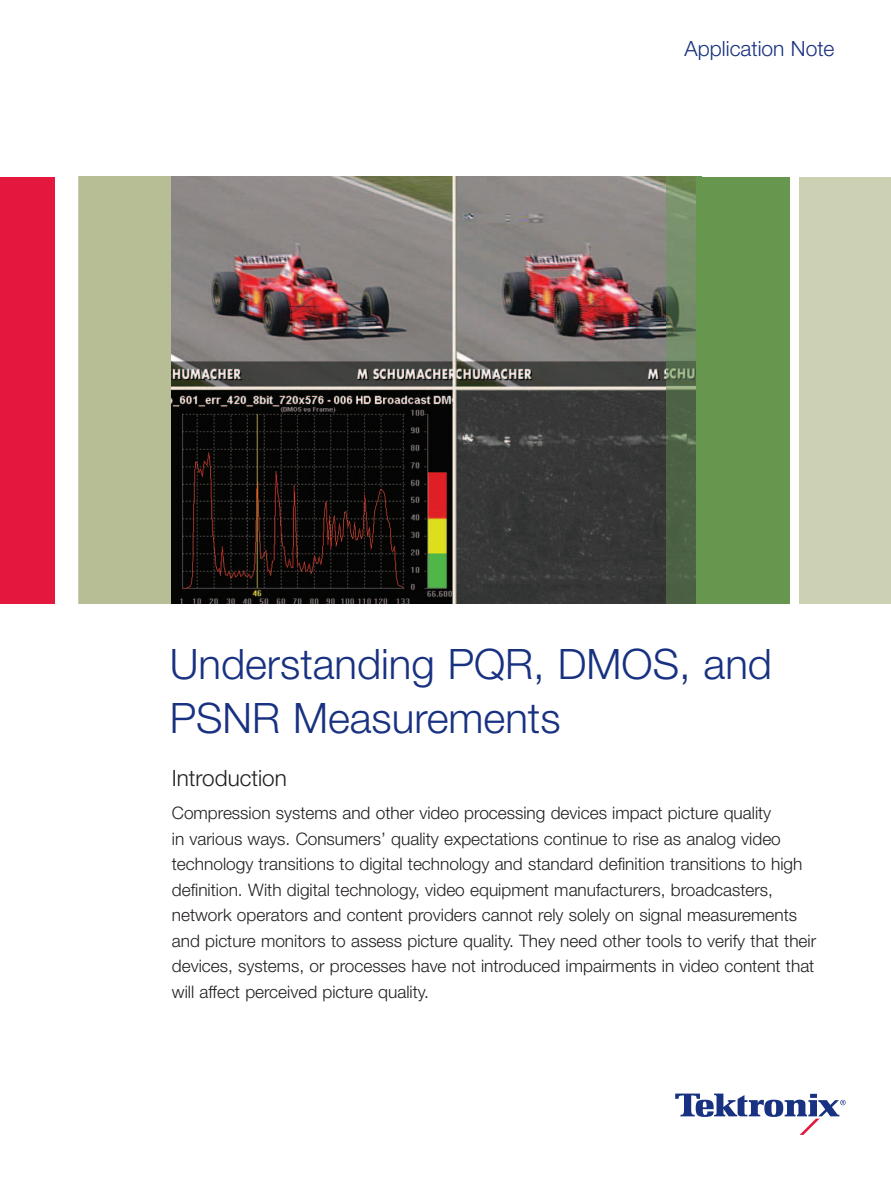
<style>
.page{position:relative;width:891px;height:1188px;background:#fff}
.page>*{position:absolute;margin:0;border:0;box-sizing:border-box;transform-origin:0 0}
.t1{font:300 42px/54px "Helvetica Neue";color:#183181}
.t2{font:300 22.5px "Helvetica Neue";color:#231f20}
.t3{font:300 21px "Helvetica Neue";color:#183181}
.t4{font:300 17.25px/25.5px "Helvetica Neue";color:#231f20}
</style>
<div class="page">
<svg style="left:675px;top:1094px;width:171px;height:41px"></svg>
<div style="left:78px;top:177px;width:93px;height:426px;background:#b7be96"></div>
<img style="left:171px;top:177px;width:495px;height:426px">
<div style="left:0;top:177px;width:55px;height:426px;background:#e4183e"></div>
<div style="left:696px;top:177px;width:94px;height:426px;background:#67964f"></div>
<svg style="left:666px;top:177px;width:30px;height:426px;background:#5e7554"></svg>
<div style="left:799px;top:177px;width:92px;height:426px;background:#ccd1b4"></div>
<p class="t3" style="left:685px;top:41px;width:151px">Application Note</p>
<h1 class="t1" style="left:170px;top:641px;width:604px">Understanding PQR, DMOS, and<br>PSNR Measurements</h1>
<h2 class="t2" style="left:172px;top:770px;width:117px">Introduction</h2>
<p class="t4" style="left:172px;top:802px;width:646px">Compression systems and other video processing devices impact picture quality<br>in various ways. Consumers’ quality expectations continue to rise as analog video technology transitions to digital technology and standard definition transitions to high definition. With digital technology, video equipment manufacturers, broadcasters, network operators and content providers cannot rely solely on signal measurements and picture monitors to assess picture quality. They need other tools to verify that their devices, systems, or processes have not introduced impairments in video content that will affect perceived picture quality.</p>
</div>
